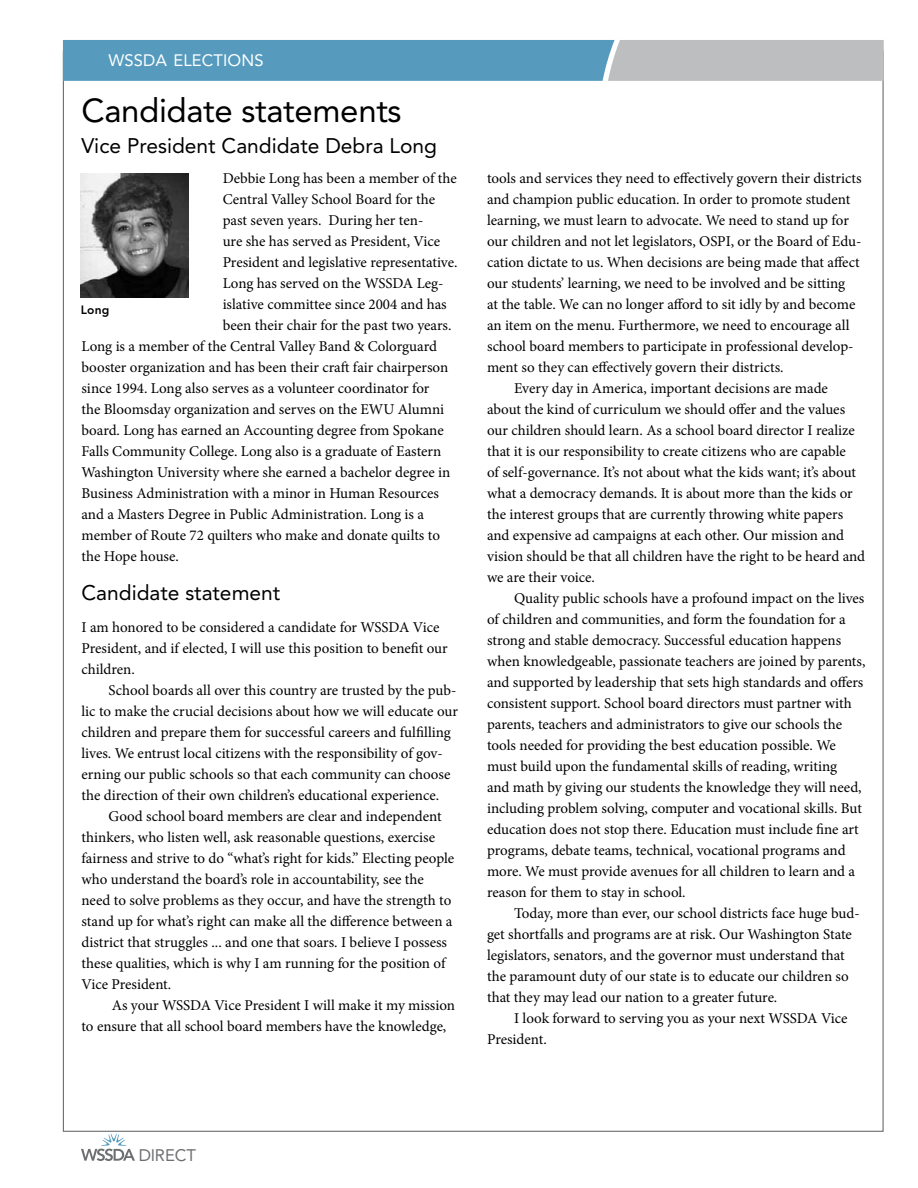
<style>
.page{position:relative;width:918px;height:1188px;background:#fff}
.page>*{position:absolute;margin:0;border:0;box-sizing:border-box;transform-origin:0 0}
.t1{font:33px "Avenir LT Std";letter-spacing:-.01em;color:#000}
.t2{font:21px "Avenir LT Std";color:#000}
.t3{font:16.65px "Avenir LT Std";color:#6d6e71}
.t4{font:16.5px "Avenir LT Std";letter-spacing:.01em;color:#fff}
.t5{font:15px/21px "Minion Pro";letter-spacing:-.005em;color:#000}
.t6{font:800 12px "Avenir LT Std";color:#000}
</style>
<div class="page">
<svg style="left:81px;top:1134px;width:54px;height:27px"></svg>
<svg style="left:63px;top:40px;width:821px;height:41px"></svg>
<img style="left:81px;top:173px;width:108px;height:124px">
<p class="t4" style="left:109px;top:50px;width:126px">WSSDA Elections</p>
<h1 class="t1" style="left:82px;top:92px;width:322px">Candidate statements</h1>
<h2 class="t2" style="left:82px;top:133px;width:357px">Vice President Candidate Debra Long</h2>
<p class="t5" style="left:223px;top:168px;width:236px">Debbie Long has been a member of the</p>
<p class="t5" style="left:223px;top:189px;width:214px">Central Valley School Board for the</p>
<p class="t5" style="left:223px;top:210px;width:202px">past seven years. During her ten-</p>
<p class="t5" style="left:223px;top:231px;width:219px">ure she has served as President, Vice</p>
<p class="t5" style="left:223px;top:252px;width:236px">President and legislative representative.</p>
<p class="t5" style="left:223px;top:273px;width:222px">Long has served on the WSSDA Leg-</p>
<p class="t5" style="left:223px;top:294px;width:226px">islative committee since 2004 and has</p>
<p class="t5" style="left:223px;top:315px;width:230px">been their chair for the past two years.</p>
<p class="t5" style="left:81px;top:336px;width:357px">Long is a member of the Central Valley Band &amp; Colorguard</p>
<p class="t5" style="left:81px;top:357px;width:368px">booster organization and has been their craft fair chairperson</p>
<p class="t5" style="left:81px;top:378px;width:350px">since 1994. Long also serves as a volunteer coordinator for</p>
<p class="t5" style="left:81px;top:399px;width:364px">the Bloomsday organization and serves on the EWU Alumni</p>
<p class="t5" style="left:81px;top:420px;width:364px">board. Long has earned an Accounting degree from Spokane</p>
<p class="t5" style="left:81px;top:441px;width:361px">Falls Community College. Long also is a graduate of Eastern</p>
<p class="t5" style="left:81px;top:462px;width:370px">Washington University where she earned a bachelor degree in</p>
<p class="t5" style="left:81px;top:483px;width:359px">Business Administration with a minor in Human Resources</p>
<p class="t5" style="left:81px;top:504px;width:344px">and a Masters Degree in Public Administration. Long is a</p>
<p class="t5" style="left:81px;top:525px;width:360px">member of Route 72 quilters who make and donate quilts to</p>
<p class="t5" style="left:81px;top:546px;width:99px">the Hope house.</p>
<h2 class="t2" style="left:82px;top:580px;width:200px">Candidate statement</h2>
<p class="t5" style="left:82px;top:616px;width:368px">I am honored to be considered a candidate for WSSDA Vice<br>President, and if elected, I will use this position to benefit our children.</p>
<p class="t5" style="left:82px;top:679px;width:378px;text-indent:27px">School boards all over this country are trusted by the pub&shy;lic to make the crucial decisions about how we will educate our children and prepare them for successful careers and fulfilling lives. We entrust local citizens with the responsibility of gov&shy;erning our public schools so that each community can choose the direction of their own children’s educational experience.</p>
<p class="t5" style="left:82px;top:805px;width:374px;text-indent:27px">Good school board members are clear and independent thinkers, who listen well, ask reasonable questions, exercise fairness and strive to do “what’s right for kids.” Electing people who understand the board’s role in accountability, see the need to solve problems as they occur, and have the strength to stand up for what’s right can make all the difference between a district that struggles ... and one that soars. I believe I possess these qualities, which is why I am running for the position of Vice President.</p>
<p class="t5" style="left:82px;top:994px;width:375px;text-indent:30px">As your WSSDA Vice President I will make it my mission to ensure that all school board members have the knowledge,</p>
<p class="t6" style="left:81px;top:303px;width:30px">Long</p>
<p class="t5" style="left:487px;top:168px;width:376px">tools and services they need to effectively govern their districts</p>
<p class="t5" style="left:487px;top:189px;width:365px">and champion public education. In order to promote student</p>
<p class="t5" style="left:487px;top:210px;width:363px">learning, we must learn to advocate. We need to stand up for</p>
<p class="t5" style="left:487px;top:231px;width:376px">our children and not let legislators, OSPI, or the Board of Edu-</p>
<p class="t5" style="left:487px;top:252px;width:374px">cation dictate to us. When decisions are being made that affect</p>
<p class="t5" style="left:487px;top:273px;width:360px">our students’ learning, we need to be involved and be sitting</p>
<p class="t5" style="left:487px;top:294px;width:370px">at the table. We can no longer afford to sit idly by and become</p>
<p class="t5" style="left:487px;top:315px;width:364px">an item on the menu. Furthermore, we need to encourage all</p>
<p class="t5" style="left:487px;top:336px;width:368px">school board members to participate in professional develop-</p>
<p class="t5" style="left:487px;top:357px;width:298px">ment so they can effectively govern their districts.</p>
<p class="t5" style="left:514px;top:378px;width:315px">Every day in America, important decisions are made</p>
<p class="t5" style="left:487px;top:399px;width:360px">about the kind of curriculum we should offer and the values</p>
<p class="t5" style="left:487px;top:420px;width:369px">our children should learn. As a school board director I realize</p>
<p class="t5" style="left:487px;top:441px;width:360px">that it is our responsibility to create citizens who are capable</p>
<p class="t5" style="left:487px;top:462px;width:371px">of self-governance. It’s not about what the kids want; it’s about</p>
<p class="t5" style="left:487px;top:483px;width:367px">what a democracy demands. It is about more than the kids or</p>
<p class="t5" style="left:487px;top:504px;width:358px">the interest groups that are currently throwing white papers</p>
<p class="t5" style="left:487px;top:525px;width:359px">and expensive ad campaigns at each other. Our mission and</p>
<p class="t5" style="left:487px;top:546px;width:380px">vision should be that all children have the right to be heard and</p>
<p class="t5" style="left:487px;top:567px;width:109px">we are their voice.</p>
<p class="t5" style="left:514px;top:588px;width:352px">Quality public schools have a profound impact on the lives</p>
<p class="t5" style="left:487px;top:609px;width:360px">of children and communities, and form the foundation for a</p>
<p class="t5" style="left:487px;top:630px;width:356px">strong and stable democracy. Successful education happens</p>
<p class="t5" style="left:487px;top:651px;width:380px">when knowledgeable, passionate teachers are joined by parents,</p>
<p class="t5" style="left:487px;top:672px;width:378px">and supported by leadership that sets high standards and offers</p>
<p class="t5" style="left:487px;top:693px;width:366px">consistent support. School board directors must partner with</p>
<p class="t5" style="left:487px;top:714px;width:357px">parents, teachers and administrators to give our schools the</p>
<p class="t5" style="left:487px;top:735px;width:350px">tools needed for providing the best education possible. We</p>
<p class="t5" style="left:487px;top:756px;width:352px">must build upon the fundamental skills of reading, writing</p>
<p class="t5" style="left:487px;top:777px;width:376px">and math by giving our students the knowledge they will need,</p>
<p class="t5" style="left:487px;top:798px;width:376px">including problem solving, computer and vocational skills. But</p>
<p class="t5" style="left:487px;top:819px;width:373px">education does not stop there. Education must include fine art</p>
<p class="t5" style="left:487px;top:840px;width:360px">programs, debate teams, technical, vocational programs and</p>
<p class="t5" style="left:487px;top:861px;width:370px">more. We must provide avenues for all children to learn and a</p>
<p class="t5" style="left:487px;top:882px;width:200px">reason for them to stay in school.</p>
<p class="t5" style="left:514px;top:903px;width:347px">Today, more than ever, our school districts face huge bud-</p>
<p class="t5" style="left:487px;top:924px;width:366px">get shortfalls and programs are at risk. Our Washington State</p>
<p class="t5" style="left:487px;top:945px;width:359px">legislators, senators, and the governor must understand that</p>
<p class="t5" style="left:487px;top:966px;width:363px">the paramount duty of our state is to educate our children so</p>
<p class="t5" style="left:487px;top:987px;width:292px">that they may lead our nation to a greater future.</p>
<p class="t5" style="left:514px;top:1008px;width:335px">I look forward to serving you as your next WSSDA Vice</p>
<p class="t5" style="left:487px;top:1029px;width:61px">President.</p>
<p class="t3" style="left:139px;top:1146px;width:59px">DIRECT</p>
</div>
